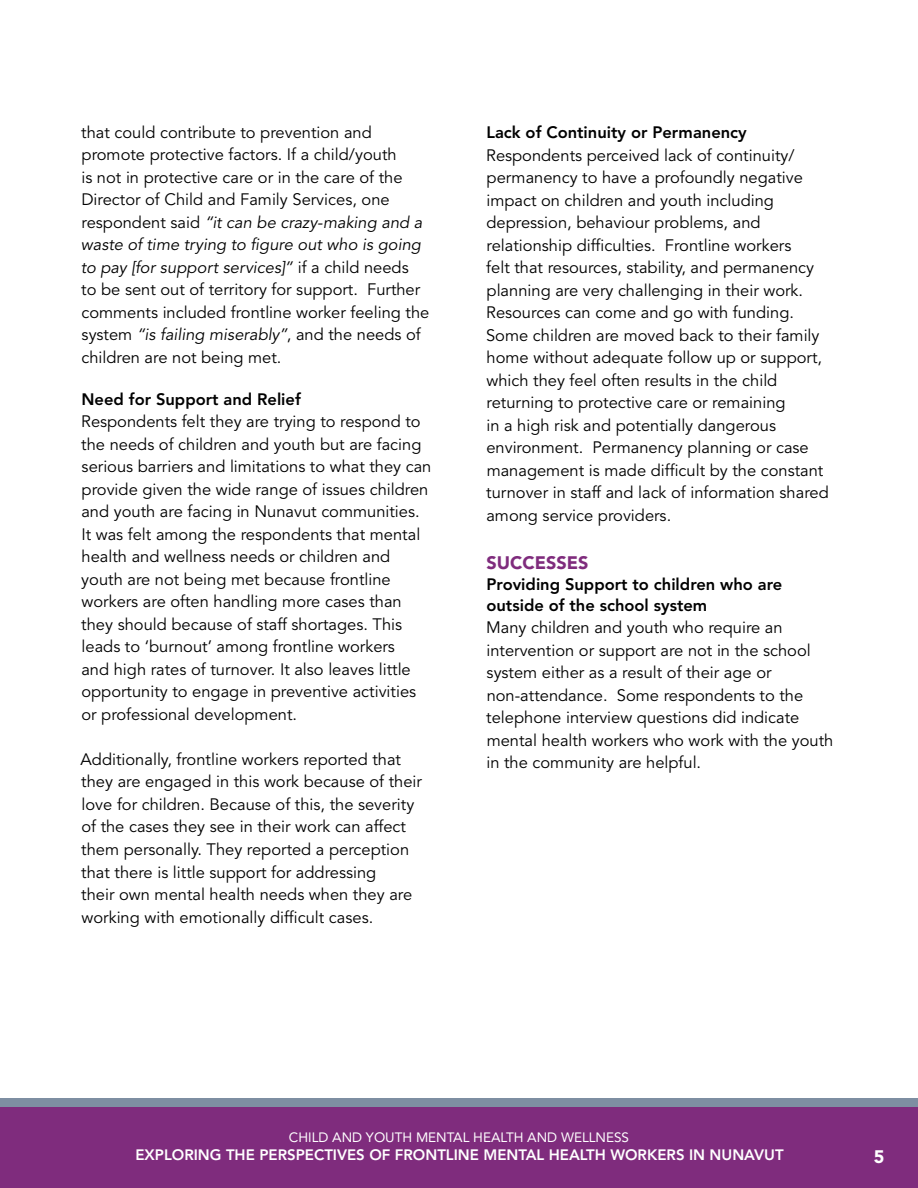
<style>
.page{position:relative;width:918px;height:1188px;background:#fff}
.page>*{position:absolute;margin:0;border:0;box-sizing:border-box;transform-origin:0 0}
.t1{font:900 18px "Avenir";color:#7f2c7d}
.t2{font:900 18px "Avenir";color:#fff}
.t3{font:16.5px/22.5px "Avenir";color:#000}
.t4{font:800 16.5px/21px "Avenir";color:#000}
.t5{font:800 15px "Avenir";color:#fff}
.t6{font:13.5px "Avenir";color:#fff}
.s1{font-style:italic}
</style>
<div class="page">
<div style="left:0;top:1107px;width:918px;height:81px;background:#7f2c7d"></div>
<div style="left:0;top:1098px;width:918px;height:9px;background:#7e8ea2"></div>
<p class="t3" style="left:81px;top:121px;width:350px">that could contribute to prevention and promote protective factors. If a child/youth<br>is not in protective care or in the care of the Director of Child and Family Services, one respondent said <span class="s1">“it can be crazy-making and a waste of time trying to figure out who is going to pay [for support services]”</span> if a child needs<br>to be sent out of territory for support. Further comments included frontline worker feeling the system <span class="s1">“is failing miserably”</span>, and the needs of children are not being met.</p>
<p class="t4" style="left:82px;top:389px;width:221px">Need for Support and Relief</p>
<p class="t3" style="left:81px;top:411px;width:352px">Respondents felt they are trying to respond to the needs of children and youth but are facing serious barriers and limitations to what they can provide given the wide range of issues children and youth are facing in Nunavut communities.<br>It was felt among the respondents that mental health and wellness needs or children and youth are not being met because frontline workers are often handling more cases than they should because of staff shortages. This leads to ‘burnout’ among frontline workers<br>and high rates of turnover. It also leaves little opportunity to engage in preventive activities or professional development.</p>
<p class="t3" style="left:81px;top:749px;width:343px">Additionally, frontline workers reported that they are engaged in this work because of their love for children. Because of this, the severity of the cases they see in their work can affect them personally. They reported a perception that there is little support for addressing<br>their own mental health needs when they are working with emotionally difficult cases.</p>
<p class="t4" style="left:487px;top:122px;width:262px">Lack of Continuity or Permanency</p>
<p class="t3" style="left:486px;top:144px;width:344px">Respondents perceived lack of continuity/ permanency to have a profoundly negative impact on children and youth including depression, behaviour problems, and relationship difficulties. Frontline workers<br>felt that resources, stability, and permanency planning are very challenging in their work.<br>Resources can come and go with funding.<br>Some children are moved back to their family home without adequate follow up or support, which they feel often results in the child returning to protective care or remaining<br>in a high risk and potentially dangerous environment. Permanency planning or case management is made difficult by the constant turnover in staff and lack of information shared among service providers.</p>
<p class="t1" style="left:486px;top:552px;width:13px">SUCC</p>
<p class="t1" style="left:535px;top:552px;width:55px">ESSES</p>
<p class="t4" style="left:486px;top:574px;width:297px">Providing Support to children who are outside of the school system</p>
<p class="t3" style="left:486px;top:617px;width:349px">Many children and youth who require an intervention or support are not in the school system either as a result of their age or non-attendance. Some respondents to the telephone interview questions did indicate mental health workers who work with the youth in the community are helpful.</p>
<p class="t6" style="left:289px;top:1130px;width:342px">CHILD AND YOUTH MENTAL HEALTH AND WELLNESS</p>
<p class="t5" style="left:135px;top:1146px;width:650px">EXPLORING THE PERSPECTIVES OF FRONTLINE MENTAL HEALTH WORKERS IN NUNAVUT</p>
<p class="t2" style="left:874px;top:1146px;width:12px">5</p>
</div>
